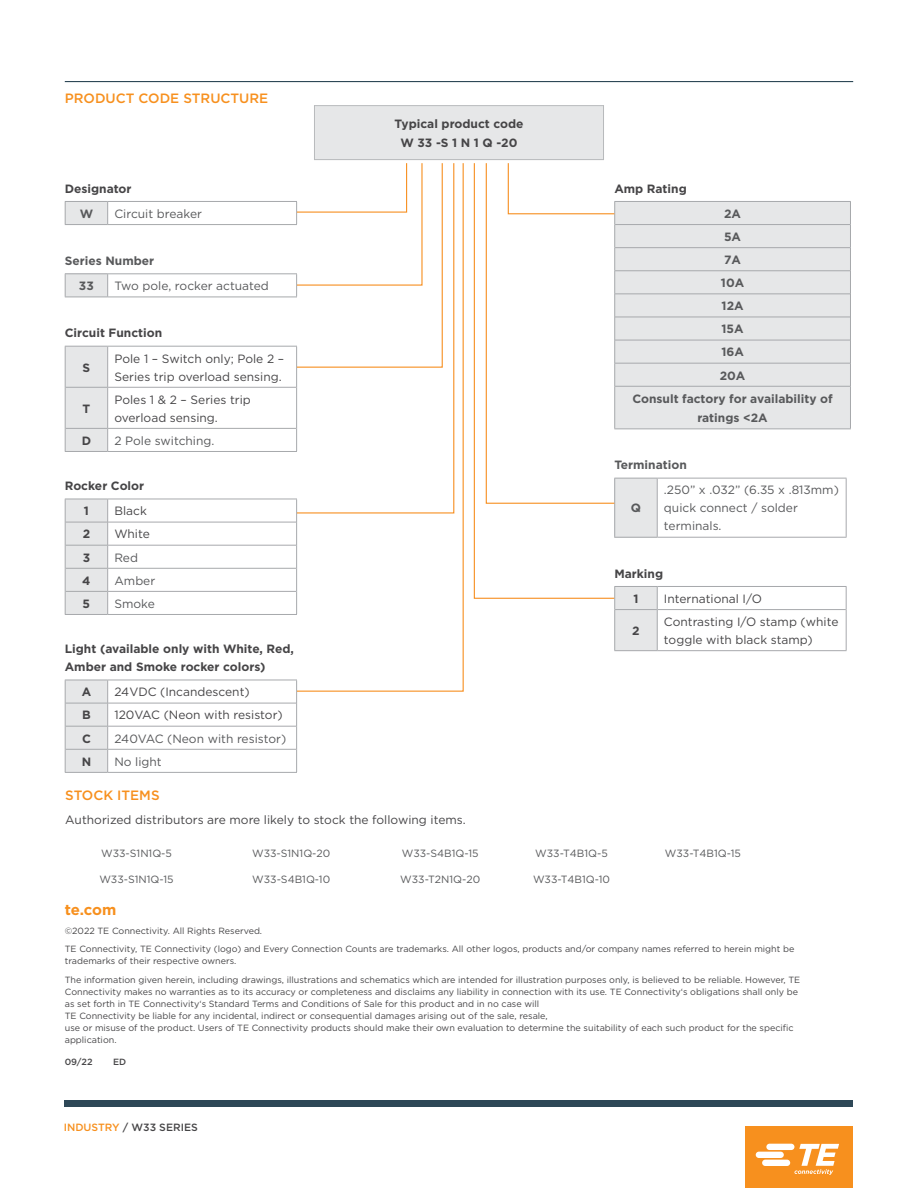
<style>
.page{position:relative;width:918px;height:1188px;background:#fff}
.page>*{position:absolute;margin:0;border:0;box-sizing:border-box;transform-origin:0 0}
.t1{font:700 15px "Gotham";color:#f7901e}
.t2{font:500 13.5px "Gotham";color:#f7901e}
.t3{font:12px/18px "Gotham";color:#464547}
.t4{font:700 12px/25.2px "Gotham";color:#464547;text-align:center}
.t5{font:12px/18px "Gotham";color:#58595b}
.t6{font:700 12px/23.1px "Gotham";color:#58595b}
.t7{font:10.5px "Gotham";color:#58595b}
.t8{font:500 10.5px "Gotham";color:#464547}
.t9{font:9px/12px "Gotham";color:#464547}
.t10{font:500 9px "Gotham";color:#464547}
.s1{color:#f7901e}
</style>
<div class="page">
<div style="left:745px;top:1126px;width:108px;height:62px;background:#f7901e"></div>
<svg style="left:756px;top:1144px;width:83px;height:31px"></svg>
<div style="left:65px;top:1101px;width:788px;height:6px;background:#2e4857"></div>
<hr style="left:65px;top:81px;width:788px;height:1px;background:#2e4857">
<div style="left:314px;top:106px;width:290px;height:54px;background:#e6e7e8"></div>
<div style="left:314px;top:105px;width:290px;height:55px;border:1px solid #b8babc"></div>
<div style="left:65px;top:201px;width:43px;height:24px;background:#e6e7e8"></div>
<hr style="left:108px;top:201px;width:189px;height:1px;background:#a7a9ac">
<hr style="left:108px;top:224px;width:189px;height:1px;background:#a7a9ac">
<hr style="left:65px;top:201px;width:43px;height:1px;background:#a7a9ac">
<svg style="left:65px;top:202px;width:1px;height:22px"></svg>
<svg style="left:107px;top:202px;width:1px;height:22px"></svg>
<hr style="left:65px;top:224px;width:43px;height:1px;background:#a7a9ac">
<div style="left:65px;top:274px;width:43px;height:23px;background:#e6e7e8"></div>
<hr style="left:108px;top:273px;width:189px;height:1px;background:#a7a9ac">
<hr style="left:108px;top:297px;width:189px;height:1px;background:#a7a9ac">
<hr style="left:65px;top:297px;width:43px;height:1px;background:#a7a9ac">
<hr style="left:65px;top:273px;width:43px;height:1px;background:#a7a9ac">
<svg style="left:65px;top:274px;width:1px;height:23px"></svg>
<svg style="left:107px;top:274px;width:1px;height:23px"></svg>
<hr style="left:65px;top:451px;width:43px;height:1px;background:#a7a9ac">
<hr style="left:108px;top:346px;width:189px;height:1px;background:#a7a9ac">
<svg style="left:65px;top:346px;width:43px;height:105px;background:#e2e3e4"></svg>
<hr style="left:108px;top:387px;width:188px;height:1px;background:#a7a9ac">
<hr style="left:108px;top:428px;width:188px;height:1px;background:#a7a9ac">
<hr style="left:108px;top:451px;width:189px;height:1px;background:#a7a9ac">
<hr style="left:65px;top:614px;width:43px;height:1px;background:#a7a9ac">
<hr style="left:108px;top:499px;width:189px;height:1px;background:#a7a9ac">
<svg style="left:65px;top:499px;width:43px;height:115px;background:#e1e2e3"></svg>
<hr style="left:108px;top:522px;width:188px;height:1px;background:#a7a9ac">
<hr style="left:108px;top:545px;width:188px;height:1px;background:#a7a9ac">
<hr style="left:108px;top:568px;width:188px;height:1px;background:#a7a9ac">
<hr style="left:108px;top:591px;width:188px;height:1px;background:#a7a9ac">
<hr style="left:108px;top:614px;width:189px;height:1px;background:#a7a9ac">
<hr style="left:65px;top:772px;width:43px;height:1px;background:#a7a9ac">
<hr style="left:108px;top:680px;width:189px;height:1px;background:#a7a9ac">
<svg style="left:65px;top:680px;width:43px;height:92px;background:#e1e2e3"></svg>
<svg style="left:296px;top:692px;width:1px;height:80px"></svg>
<hr style="left:108px;top:703px;width:188px;height:1px;background:#a7a9ac">
<hr style="left:108px;top:726px;width:188px;height:1px;background:#a7a9ac">
<hr style="left:108px;top:749px;width:188px;height:1px;background:#a7a9ac">
<hr style="left:108px;top:772px;width:189px;height:1px;background:#a7a9ac">
<svg style="left:296px;top:163px;width:168px;height:529px"></svg>
<div style="left:615px;top:202px;width:235px;height:226px;background:#e6e7e8"></div>
<hr style="left:614px;top:201px;width:237px;height:1px;background:#a7a9ac">
<svg style="left:850px;top:202px;width:1px;height:184px"></svg>
<hr style="left:850px;top:386px;width:1px;height:42px;background:#a7a9ac">
<hr style="left:615px;top:224px;width:235px;height:1px;background:#a7a9ac">
<hr style="left:615px;top:247px;width:235px;height:1px;background:#a7a9ac">
<hr style="left:615px;top:270px;width:235px;height:1px;background:#a7a9ac">
<hr style="left:615px;top:293px;width:235px;height:1px;background:#a7a9ac">
<hr style="left:615px;top:317px;width:235px;height:1px;background:#a7a9ac">
<hr style="left:615px;top:340px;width:235px;height:1px;background:#a7a9ac">
<hr style="left:615px;top:363px;width:235px;height:1px;background:#a7a9ac">
<hr style="left:615px;top:386px;width:235px;height:1px;background:#a7a9ac">
<hr style="left:614px;top:428px;width:237px;height:1px;background:#a7a9ac">
<div style="left:615px;top:478px;width:42px;height:59px;background:#e6e7e8"></div>
<hr style="left:657px;top:478px;width:190px;height:1px;background:#a7a9ac">
<hr style="left:846px;top:478px;width:1px;height:59px;background:#a7a9ac">
<hr style="left:657px;top:537px;width:190px;height:1px;background:#a7a9ac">
<hr style="left:614px;top:537px;width:43px;height:1px;background:#a7a9ac">
<hr style="left:614px;top:478px;width:43px;height:1px;background:#a7a9ac">
<hr style="left:657px;top:478px;width:1px;height:59px;background:#a7a9ac">
<hr style="left:657px;top:586px;width:190px;height:1px;background:#a7a9ac">
<svg style="left:614px;top:586px;width:44px;height:65px;background:#e1e2e3"></svg>
<hr style="left:657px;top:610px;width:1px;height:40px;background:#a7a9ac">
<svg style="left:846px;top:587px;width:1px;height:23px"></svg>
<hr style="left:846px;top:610px;width:1px;height:40px;background:#a7a9ac">
<hr style="left:658px;top:609px;width:188px;height:1px;background:#a7a9ac">
<hr style="left:657px;top:650px;width:190px;height:1px;background:#a7a9ac">
<svg style="left:473px;top:163px;width:142px;height:436px"></svg>
<h2 class="t2" style="left:65px;top:89px;width:205px">PRODUCT CODE STRUCTURE</h2>
<h3 class="t4" style="left:65px;top:176px;width:68px">Designator</h3>
<h3 class="t6" style="left:80px;top:202px;width:15px">W</h3>
<h3 class="t5" style="left:114px;top:204px;width:89px">Circuit breaker</h3>
<h3 class="t6" style="left:79px;top:248px;width:77px;line-height:25.2px;text-indent:-14px">Series Number<br>33</h3>
<h3 class="t5" style="left:114px;top:277px;width:156px">Two pole, rocker actuated</h3>
<h3 class="t4" style="left:65px;top:320px;width:99px">Circuit Function</h3>
<h3 class="t4" style="left:83px;top:355px;width:9px">S</h3>
<h3 class="t3" style="left:114px;top:349px;width:171px">Pole 1 – Switch only; Pole 2 –<br>Series trip overload sensing.</h3>
<h3 class="t4" style="left:83px;top:396px;width:9px">T</h3>
<h3 class="t3" style="left:114px;top:390px;width:138px">Poles 1 &amp; 2 – Series trip overload sensing.</h3>
<h3 class="t4" style="left:82px;top:428px;width:11px">D</h3>
<h3 class="t5" style="left:114px;top:431px;width:102px">2 Pole switching.</h3>
<h3 class="t4" style="left:84px;top:473px;width:62px;text-align:left;text-indent:-19px">Rocker Color<br>1</h3>
<h3 class="t3" style="left:114px;top:502px;width:34px">Black</h3>
<h3 class="t4" style="left:83px;top:522px;width:9px">2</h3>
<h3 class="t3" style="left:114px;top:525px;width:37px">White</h3>
<h3 class="t4" style="left:83px;top:545px;width:9px">3</h3>
<h3 class="t5" style="left:114px;top:548px;width:25px">Red</h3>
<h3 class="t4" style="left:82px;top:568px;width:10px">4</h3>
<h3 class="t5" style="left:114px;top:571px;width:42px">Amber</h3>
<h3 class="t4" style="left:83px;top:591px;width:9px">5</h3>
<h3 class="t5" style="left:114px;top:594px;width:42px">Smoke</h3>
<h3 class="t4" style="left:65px;top:640px;width:231px;line-height:18px;text-align:left">Light (available only with White, Red,<br>Amber and Smoke rocker colors)</h3>
<h3 class="t4" style="left:82px;top:679px;width:11px">A</h3>
<h3 class="t3" style="left:114px;top:683px;width:137px">24VDC (Incandescent)</h3>
<h3 class="t4" style="left:82px;top:703px;width:10px">B</h3>
<h3 class="t3" style="left:114px;top:706px;width:170px">120VAC (Neon with resistor)</h3>
<h3 class="t4" style="left:82px;top:726px;width:10px">C</h3>
<h3 class="t5" style="left:114px;top:729px;width:173px">240VAC (Neon with resistor)</h3>
<h3 class="t4" style="left:82px;top:749px;width:11px">N</h3>
<h3 class="t5" style="left:114px;top:752px;width:49px">No light</h3>
<h3 class="t4" style="left:394px;top:114px;width:131px;line-height:19.5px">Typical product code<br>W 33 -S 1 N 1 Q -20</h3>
<h3 class="t4" style="left:614px;top:176px;width:74px">Amp Rating</h3>
<h3 class="t6" style="left:632px;top:202px;width:202px;text-align:center">2A<br>5A<br>7A<br>10A<br>12A<br>15A<br>16A<br>20A<br>Consult factory for availability of</h3>
<h3 class="t6" style="left:698px;top:406px;width:72px">ratings &lt;2A</h3>
<h3 class="t6" style="left:614px;top:453px;width:74px">Termination</h3>
<h3 class="t6" style="left:631px;top:497px;width:12px">Q</h3>
<h3 class="t5" style="left:664px;top:481px;width:176px">.250” x .032” (6.35 x .813mm) quick connect / solder terminals.</h3>
<h3 class="t4" style="left:614px;top:561px;width:50px">Marking<br>1</h3>
<h3 class="t3" style="left:664px;top:589px;width:99px">International I/O</h3>
<h3 class="t4" style="left:632px;top:618px;width:9px">2</h3>
<h3 class="t3" style="left:664px;top:612px;width:176px">Contrasting I/O stamp (white toggle with black stamp)</h3>
<h2 class="t2" style="left:65px;top:786px;width:96px">STOCK ITEMS</h2>
<h3 class="t3" style="left:65px;top:811px;width:402px">Authorized distributors are more likely to stock the following items.</h3>
<p class="t7" style="left:101px;top:846px;width:72px">W33-S1N1Q-5</p>
<p class="t7" style="left:252px;top:846px;width:80px">W33-S1N1Q-20</p>
<p class="t7" style="left:402px;top:846px;width:78px">W33-S4B1Q-15</p>
<p class="t7" style="left:535px;top:846px;width:74px">W33-T4B1Q-5</p>
<p class="t7" style="left:665px;top:846px;width:78px">W33-T4B1Q-15</p>
<p class="t7" style="left:99px;top:872px;width:76px">W33-S1N1Q-15</p>
<p class="t7" style="left:252px;top:872px;width:80px">W33-S4B1Q-10</p>
<p class="t7" style="left:400px;top:872px;width:81px">W33-T2N1Q-20</p>
<p class="t7" style="left:533px;top:872px;width:79px">W33-T4B1Q-10</p>
<h1 class="t1" style="left:65px;top:900px;width:53px">te.com</h1>
<p class="t9" style="left:65px;top:921px;width:731px;line-height:18.5px">©2022 TE Connectivity. All Rights Reserved.<br>TE Connectivity, TE Connectivity (logo) and Every Connection Counts are trademarks. All other logos, products and/or company names referred to herein might be</p>
<p class="t9" style="left:65px;top:951px;width:737px;line-height:18.8px">trademarks of their respective owners.<br>The information given herein, including drawings, illustrations and schematics which are intended for illustration purposes only, is believed to be reliable. However, TE</p>
<p class="t9" style="left:65px;top:985px;width:735px">Connectivity makes no warranties as to its accuracy or completeness and disclaims any liability in connection with its use. TE Connectivity‘s obligations shall only be as set forth in TE Connectivity‘s Standard Terms and Conditions of Sale for this product and in no case will<br>TE Connectivity be liable for any incidental, indirect or consequential damages arising out of the sale, resale,<br>use or misuse of the product. Users of TE Connectivity products should make their own evaluation to determine the suitability of each such product for the specific application.</p>
<p class="t10" style="left:65px;top:1056px;width:29px">09/22</p>
<p class="t10" style="left:113px;top:1056px;width:15px">ED</p>
<p class="t8" style="left:64px;top:1120px;width:136px"><span class="s1">INDUSTRY</span> / W33 SERIES</p>
</div>
